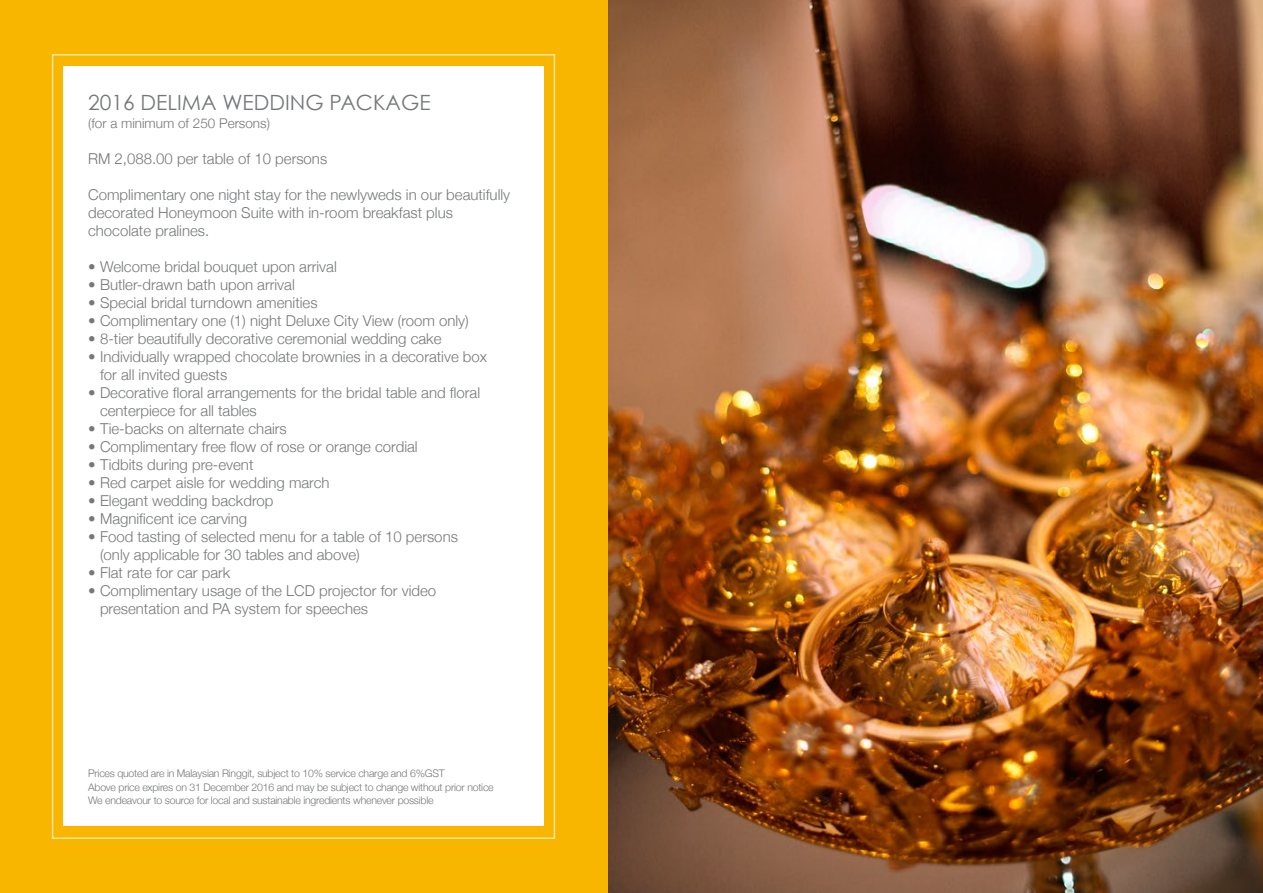
<style>
.page{position:relative;width:1263px;height:893px;background:#fff}
.page>*{position:absolute;margin:0;border:0;box-sizing:border-box;transform-origin:0 0}
.t1{font:21px "Century Gothic";color:#757779}
.t2{font:300 15px/18px "Helvetica Neue";color:#757779}
.t3{font:300 13.5px "Helvetica Neue";color:#757779}
.t4{font:300 10.5px "Helvetica Neue";letter-spacing:-.02em;color:#757779}
</style>
<div class="page">
<img style="left:607px;top:0;width:656px;height:893px">
<div style="left:0;top:0;width:607px;height:893px;background:#f9b600"></div>
<div style="left:63px;top:67px;width:481px;height:759px;background:#fff"></div>
<p class="t1" style="left:88px;top:89px;width:344px">2016 DELIMA WEDDING PACKAGE</p>
<p class="t3" style="left:88px;top:112px;width:183px">(for a minimum of 250 Persons)</p>
<p class="t2" style="left:88px;top:148px;width:241px">RM 2,088.00 per table of 10 persons</p>
<p class="t2" style="left:88px;top:184px;width:424px">Complimentary one night stay for the newlyweds in our beautifully decorated Honeymoon Suite with in-room breakfast plus</p>
<p class="t2" style="left:88px;top:220px;width:123px">chocolate pralines.</p>
<p class="t2" style="left:88px;top:256px;width:250px">• Welcome bridal bouquet upon arrival</p>
<p class="t2" style="left:88px;top:274px;width:208px">• Butler-drawn bath upon arrival</p>
<p class="t2" style="left:88px;top:292px;width:231px">• Special bridal turndown amenities</p>
<p class="t2" style="left:88px;top:310px;width:382px">• Complimentary one (1) night Deluxe City View (room only)</p>
<p class="t2" style="left:88px;top:328px;width:355px">• 8-tier beautifully decorative ceremonial wedding cake</p>
<p class="t2" style="left:88px;top:346px;width:400px">• Individually wrapped chocolate brownies in a decorative box</p>
<p class="t2" style="left:100px;top:364px;width:129px">for all invited guests</p>
<p class="t2" style="left:88px;top:382px;width:394px">• Decorative floral arrangements for the bridal table and floral</p>
<p class="t2" style="left:100px;top:400px;width:158px">centerpiece for all tables</p>
<p class="t2" style="left:88px;top:418px;width:200px">• Tie-backs on alternate chairs</p>
<p class="t2" style="left:88px;top:436px;width:331px">• Complimentary free flow of rose or orange cordial</p>
<p class="t2" style="left:88px;top:454px;width:167px">• Tidbits during pre-event</p>
<p class="t2" style="left:88px;top:472px;width:243px">• Red carpet aisle for wedding march</p>
<p class="t2" style="left:88px;top:490px;width:187px">• Elegant wedding backdrop</p>
<p class="t2" style="left:88px;top:508px;width:160px">• Magnificent ice carving</p>
<p class="t2" style="left:88px;top:526px;width:371px">• Food tasting of selected menu for a table of 10 persons</p>
<p class="t2" style="left:100px;top:544px;width:261px">(only applicable for 30 tables and above)</p>
<p class="t2" style="left:88px;top:562px;width:144px">• Flat rate for car park</p>
<p class="t2" style="left:88px;top:580px;width:350px">• Complimentary usage of the LCD projector for video</p>
<p class="t2" style="left:100px;top:598px;width:270px">presentation and PA system for speeches</p>
<p class="t4" style="left:88px;top:765px;width:358px">Prices quoted are in Malaysian Ringgit, subject to 10% service charge and 6%GST</p>
<p class="t4" style="left:88px;top:779px;width:407px">Above price expires on 31 December 2016 and may be subject to change without prior notice</p>
<p class="t4" style="left:88px;top:792px;width:347px">We endeavour to source for local and sustainable ingredients whenever possible</p>
</div>
